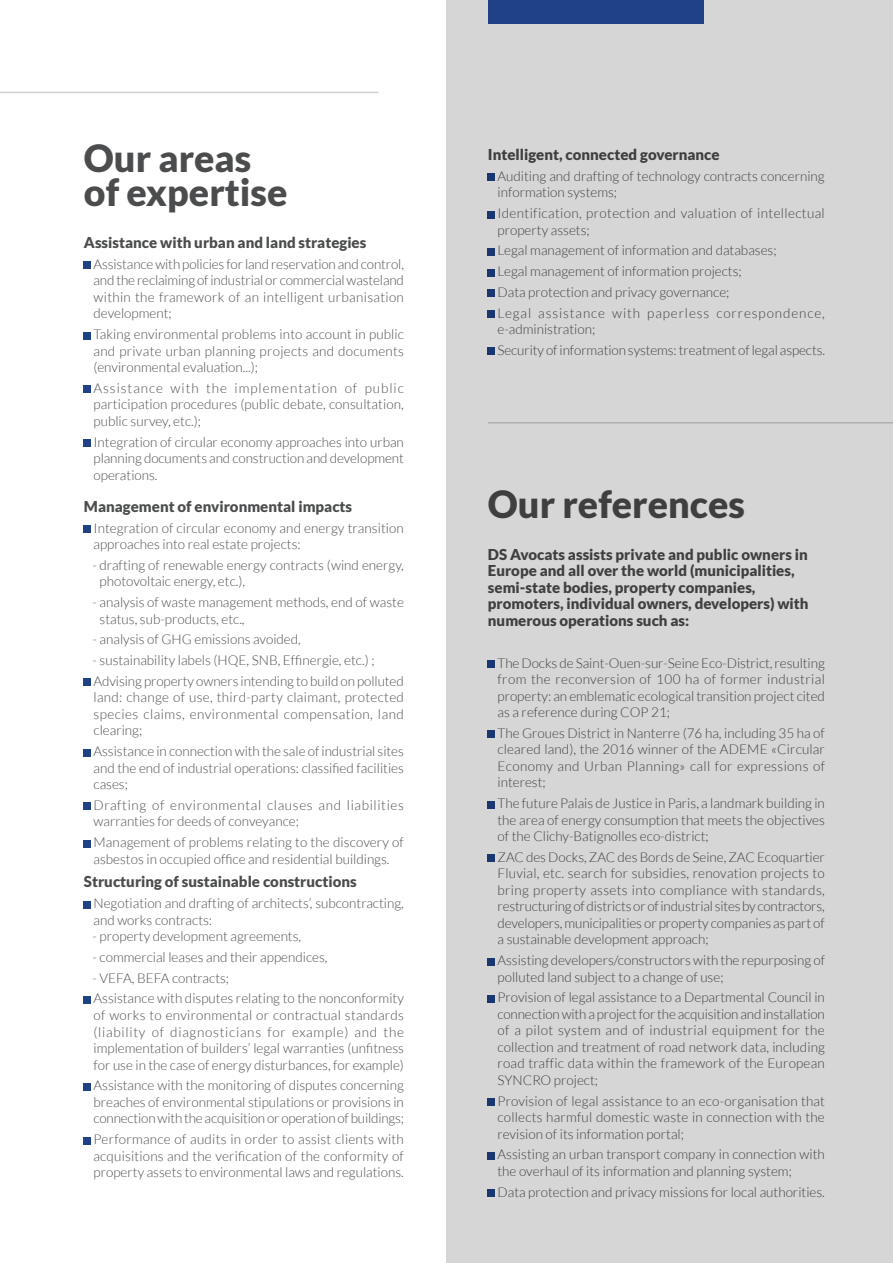
<style>
.page{position:relative;width:893px;height:1263px;background:#fff}
.page>*{position:absolute;margin:0;border:0;box-sizing:border-box;transform-origin:0 0}
.t1{font:900 37.5px/34.5px "Lato";color:#4b4c4d}
.t2{font:900 15px/16.5px "Lato";color:#4b4c4d}
.t3{font:300 13.5px/16.5px "Lato";color:#4b4c4d;text-align:justify}
.t4{font:300 13.5px/16.5px "Lato";letter-spacing:.045em;color:#4b4c4d}
.t5{font:300 13.5px/16.5px "Lato";letter-spacing:.025em;color:#4b4c4d}
</style>
<div class="page">
<div style="left:446px;top:0;width:447px;height:1263px;background:#d7d6d7"></div>
<div style="left:488px;top:174px;width:7px;height:7px;background:#1a3771"></div>
<div style="left:488px;top:211px;width:7px;height:7px;background:#1a3771"></div>
<div style="left:488px;top:248px;width:7px;height:7px;background:#1a3771"></div>
<div style="left:488px;top:269px;width:7px;height:7px;background:#1a3771"></div>
<div style="left:488px;top:290px;width:7px;height:7px;background:#1a3771"></div>
<div style="left:488px;top:311px;width:7px;height:7px;background:#1a3771"></div>
<div style="left:488px;top:348px;width:7px;height:7px;background:#1a3771"></div>
<div style="left:488px;top:660px;width:7px;height:7px;background:#1a3771"></div>
<div style="left:488px;top:731px;width:7px;height:7px;background:#1a3771"></div>
<div style="left:488px;top:801px;width:7px;height:7px;background:#1a3771"></div>
<div style="left:488px;top:855px;width:7px;height:7px;background:#1a3771"></div>
<div style="left:488px;top:958px;width:7px;height:7px;background:#1a3771"></div>
<div style="left:488px;top:995px;width:7px;height:7px;background:#1a3771"></div>
<div style="left:488px;top:1098px;width:7px;height:7px;background:#1a3771"></div>
<div style="left:488px;top:1152px;width:7px;height:7px;background:#1a3771"></div>
<div style="left:488px;top:1189px;width:7px;height:7px;background:#1a3771"></div>
<div style="left:84px;top:262px;width:7px;height:7px;background:#1f4287"></div>
<div style="left:84px;top:332px;width:7px;height:7px;background:#1f4287"></div>
<div style="left:84px;top:386px;width:7px;height:7px;background:#1f4287"></div>
<div style="left:84px;top:440px;width:7px;height:7px;background:#1f4287"></div>
<div style="left:84px;top:526px;width:7px;height:7px;background:#1f4287"></div>
<div style="left:84px;top:679px;width:7px;height:7px;background:#1f4287"></div>
<div style="left:84px;top:749px;width:7px;height:7px;background:#1f4287"></div>
<div style="left:84px;top:803px;width:7px;height:7px;background:#1f4287"></div>
<div style="left:84px;top:840px;width:7px;height:7px;background:#1f4287"></div>
<div style="left:84px;top:901px;width:7px;height:7px;background:#1f4287"></div>
<div style="left:84px;top:996px;width:7px;height:7px;background:#1f4287"></div>
<div style="left:84px;top:1083px;width:7px;height:7px;background:#1f4287"></div>
<div style="left:84px;top:1137px;width:7px;height:7px;background:#1f4287"></div>
<div style="left:488px;top:0;width:215px;height:23px;background:#1f4287"></div>
<hr style="left:488px;top:422px;width:405px;height:2px;background:#d1d2d4">
<hr style="left:0;top:92px;width:378px;height:1px;background:#d1d2d4">
<h1 class="t1" style="left:84px;top:140px;width:205px">Our areas of expertise</h1>
<p class="t2" style="left:84px;top:234px;width:284px">Assistance with urban and land strategies</p>
<p class="t3" style="left:94px;top:256px;width:312px">Assistance with policies for land reservation and control, and the reclaiming of industrial or commercial wasteland within the framework of an intelligent urbanisation development;</p>
<p class="t3" style="left:94px;top:326px;width:312px">Taking environmental problems into account in public and private urban planning projects and documents (environmental evaluation...);</p>
<p class="t3" style="left:94px;top:380px;width:312px">Assistance with the implementation of public participation procedures (public debate, consultation, public survey, etc.);</p>
<p class="t3" style="left:94px;top:434px;width:312px">Integration of circular economy approaches into urban planning documents and construction and development operations.</p>
<p class="t2" style="left:84px;top:498px;width:270px">Management of environmental impacts</p>
<p class="t3" style="left:94px;top:520px;width:312px">Integration of circular economy and energy transition approaches into real estate projects:</p>
<p class="t3" style="left:100px;top:557px;width:306px;text-indent:-7px">- drafting of renewable energy contracts (wind energy, photovoltaic energy, etc.),</p>
<p class="t3" style="left:100px;top:594px;width:306px;text-indent:-7px">- analysis of waste management methods, end of waste status, sub-products, etc.,</p>
<p class="t3" style="left:92px;top:631px;width:210px">- analysis of GHG emissions avoided,</p>
<p class="t3" style="left:92px;top:650px;width:313px;line-height:20.7px">- sustainability labels (HQE, SNB, Effinergie, etc.) ;<br>Advising property owners intending to build on polluted</p>
<p class="t3" style="left:94px;top:689px;width:312px">land: change of use, third-party claimant, protected species claims, environmental compensation, land clearing;</p>
<p class="t3" style="left:94px;top:743px;width:312px">Assistance in connection with the sale of industrial sites and the end of industrial operations: classified facilities cases;</p>
<p class="t4" style="left:94px;top:797px;width:312px">Drafting of environmental clauses and liabilities warranties for deeds of conveyance;</p>
<p class="t3" style="left:94px;top:834px;width:312px">Management of problems relating to the discovery of asbestos in occupied office and residential buildings.</p>
<p class="t2" style="left:84px;top:873px;width:274px">Structuring of sustainable constructions</p>
<p class="t3" style="left:94px;top:895px;width:312px">Negotiation and drafting of architects’, subcontracting, and works contracts:</p>
<p class="t3" style="left:92px;top:928px;width:210px">- property development agreements,</p>
<p class="t3" style="left:92px;top:949px;width:237px">- commercial leases and their appendices,</p>
<p class="t3" style="left:92px;top:967px;width:313px;line-height:20.7px">- VEFA, BEFA contracts;<br>Assistance with disputes relating to the nonconformity</p>
<p class="t3" style="left:94px;top:1007px;width:312px">of works to environmental or contractual standards (liability of diagnosticians for example) and the implementation of builders’ legal warranties (unfitness for use in the case of energy disturbances, for example)</p>
<p class="t3" style="left:94px;top:1077px;width:312px">Assistance with the monitoring of disputes concerning breaches of environmental stipulations or provisions in connection with the acquisition or operation of buildings;</p>
<p class="t3" style="left:94px;top:1131px;width:312px">Performance of audits in order to assist clients with acquisitions and the verification of the conformity of property assets to environmental laws and regulations.</p>
<p class="t2" style="left:488px;top:146px;width:233px">Intelligent, connected governance</p>
<p class="t3" style="left:497px;top:168px;width:329px">Auditing and drafting of technology contracts concerning information systems;</p>
<p class="t5" style="left:497px;top:205px;width:329px">Identification, protection and valuation of intellectual property assets;</p>
<p class="t3" style="left:497px;top:240px;width:329px;line-height:20.7px;text-align:left">Legal management of information and databases;<br>Legal management of information projects;<br>Data protection and privacy governance;<br>Legal assistance with paperless correspondence,</p>
<p class="t3" style="left:497px;top:319px;width:329px;line-height:20.7px">e-administration;<br>Security of information systems: treatment of legal aspects.</p>
<h1 class="t1" style="left:488px;top:486px;width:259px">Our references</h1>
<p class="t2" style="left:488px;top:546px;width:322px">DS Avocats assists private and public owners in Europe and all over the world (municipalities, semi-state bodies, property companies, promoters, individual owners, developers) with numerous operations such as:</p>
<p class="t3" style="left:497px;top:654px;width:329px">The Docks de Saint-Ouen-sur-Seine Eco-District, resulting from the reconversion of 100 ha of former industrial property: an emblematic ecological transition project cited as a reference during COP 21;</p>
<p class="t3" style="left:497px;top:725px;width:329px">The Groues District in Nanterre (76 ha, including 35 ha of cleared land), the 2016 winner of the ADEME «Circular Economy and Urban Planning» call for expressions of interest;</p>
<p class="t3" style="left:497px;top:795px;width:329px">The future Palais de Justice in Paris, a landmark building in the area of energy consumption that meets the objectives of the Clichy-Batignolles eco-district;</p>
<p class="t3" style="left:497px;top:849px;width:329px">ZAC des Docks, ZAC des Bords de Seine, ZAC Ecoquartier Fluvial, etc. search for subsidies, renovation projects to bring property assets into compliance with standards, restructuring of districts or of industrial sites by contractors, developers, municipalities or property companies as part of a sustainable development approach;</p>
<p class="t3" style="left:497px;top:952px;width:329px">Assisting developers/constructors with the repurposing of polluted land subject to a change of use;</p>
<p class="t3" style="left:497px;top:989px;width:329px">Provision of legal assistance to a Departmental Council in connection with a project for the acquisition and installation of a pilot system and of industrial equipment for the collection and treatment of road network data, including road traffic data within the framework of the European SYNCRO project;</p>
<p class="t3" style="left:497px;top:1092px;width:329px">Provision of legal assistance to an eco-organisation that collects harmful domestic waste in connection with the revision of its information portal;</p>
<p class="t3" style="left:497px;top:1146px;width:329px">Assisting an urban transport company in connection with the overhaul of its information and planning system;</p>
<p class="t3" style="left:497px;top:1183px;width:329px">Data protection and privacy missions for local authorities.</p>
</div>
